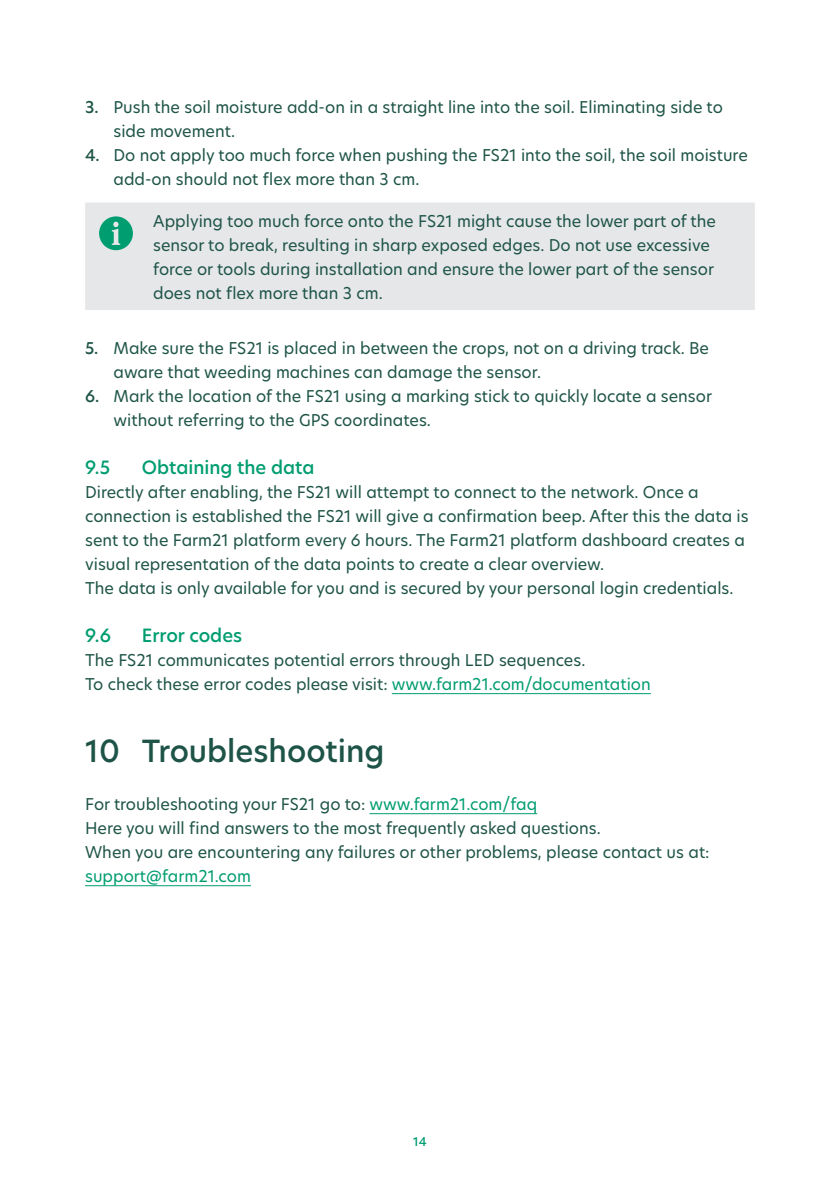
<style>
.page{position:relative;width:840px;height:1191px;background:#fff}
.page>*{position:absolute;margin:0;border:0;box-sizing:border-box;transform-origin:0 0}
.t1{font:500 30px "New Hero";color:#1e5447}
.t2{font:500 18px "New Hero";color:#009d70}
.body_1{font:16px/24px "New Hero";color:#1e5447}
.body_6{font:16px/24px "New Hero";color:#1e5447}
.t3{font:500 12px "New Hero";color:#009d70}
.s1{font-weight:500}
.s2{color:#009d70}
</style>
<div class="page">
<hr style="left:391px;top:693px;width:259px;height:1px;background:#009d70">
<hr style="left:369px;top:813px;width:168px;height:1px;background:#009d70">
<hr style="left:85px;top:885px;width:166px;height:1px;background:#009d70">
<div style="left:85px;top:202px;width:669px;height:108px;background:#e6e7e9"></div>
<svg style="left:99px;top:216px;width:34px;height:34px"></svg>
<p class="body_1" style="left:113px;top:95px;width:610px;text-indent:-28px"><span class="s1">3.</span> Push the soil moisture add-on in a straight line into the soil. Eliminating side to side movement.</p>
<p class="body_1" style="left:113px;top:143px;width:635px;text-indent:-28px"><span class="s1">4.</span> Do not apply too much force when pushing the FS21 into the soil, the soil moisture add-on should not flex more than 3 cm.</p>
<p class="body_6" style="left:153px;top:208px;width:564px">Applying too much force onto the FS21 might cause the lower part of the</p>
<p class="body_6" style="left:153px;top:232px;width:562px">sensor to break, resulting in sharp exposed edges. Do not use excessive force or tools during installation and ensure the lower part of the sensor does not flex more than 3 cm.</p>
<p class="body_1" style="left:113px;top:335px;width:596px;text-indent:-28px"><span class="s1">5.</span> Make sure the FS21 is placed in between the crops, not on a driving track. Be aware that weeding machines can damage the sensor.</p>
<p class="body_1" style="left:113px;top:383px;width:599px;text-indent:-28px"><span class="s1">6.</span> Mark the location of the FS21 using a marking stick to quickly locate a sensor without referring to the GPS coordinates.</p>
<p class="t2" style="left:85px;top:455px;width:26px">9.5</p>
<p class="t2" style="left:142px;top:455px;width:174px">Obtaining the data</p>
<p class="body_1" style="left:85px;top:479px;width:664px">Directly after enabling, the FS21 will attempt to connect to the network. Once a connection is established the FS21 will give a confirmation beep. After this the data is sent to the Farm21 platform every 6 hours. The Farm21 platform dashboard creates a visual representation of the data points to create a clear overview.</p>
<p class="body_1" style="left:85px;top:575px;width:649px">The data is only available for you and is secured by your personal login credentials.</p>
<p class="t2" style="left:85px;top:623px;width:27px">9.6</p>
<p class="t2" style="left:142px;top:623px;width:102px">Error codes</p>
<p class="body_1" style="left:85px;top:647px;width:501px">The FS21 communicates potential errors through LED sequences.</p>
<p class="body_1" style="left:85px;top:671px;width:567px">To check these error codes please visit: <span class="s2">www.farm21.com/documentation</span></p>
<p class="t1" style="left:85px;top:730px;width:301px">10 Troubleshooting</p>
<p class="body_1" style="left:85px;top:791px;width:453px">For troubleshooting your FS21 go to: <span class="s2">www.farm21.com/faq</span></p>
<p class="body_1" style="left:85px;top:815px;width:517px">Here you will find answers to the most frequently asked questions.</p>
<p class="body_1" style="left:85px;top:839px;width:625px">When you are encountering any failures or other problems, please contact us at: <span class="s2">support@farm21.com</span></p>
<p class="t3" style="left:413px;top:1133px;width:15px">14</p>
</div>
